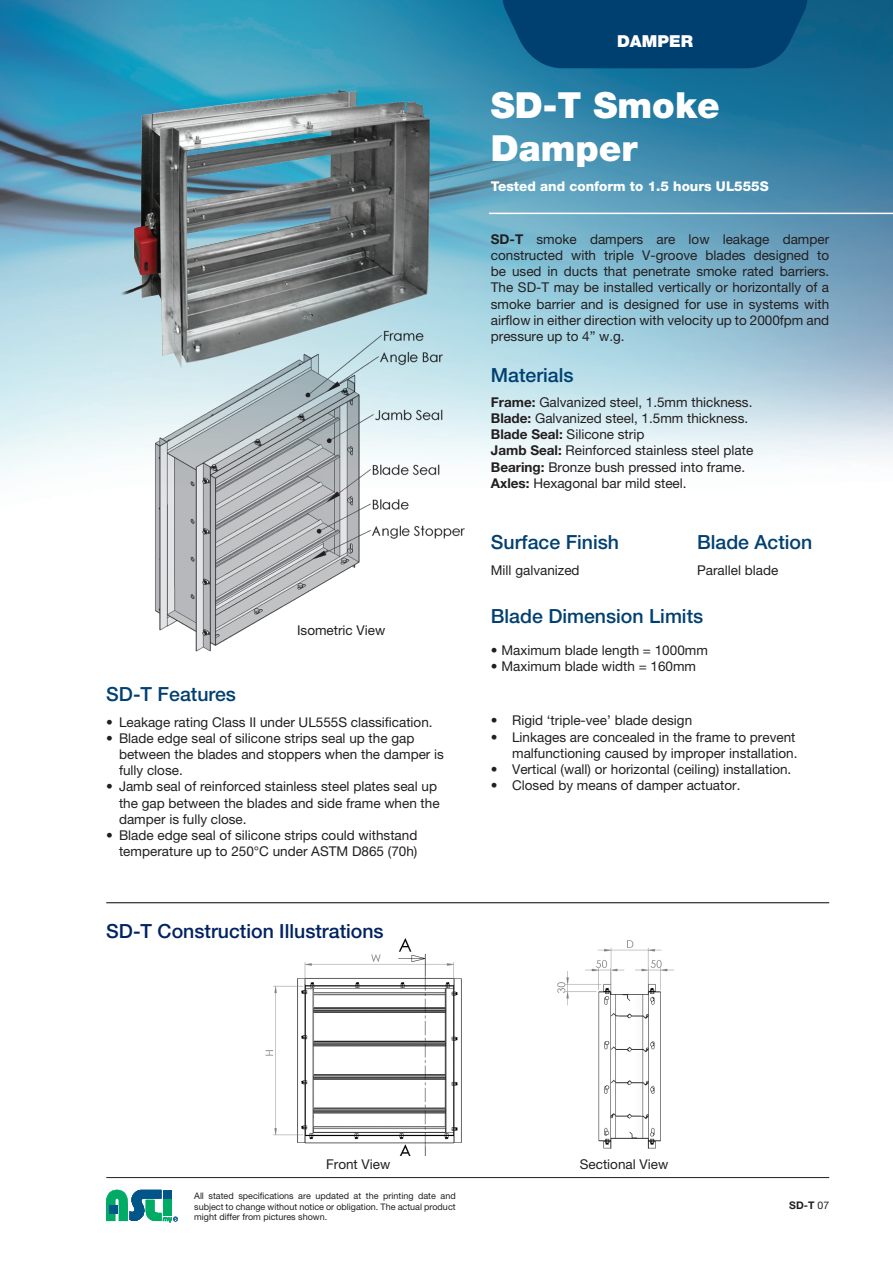
<style>
.page{position:relative;width:893px;height:1263px;background:#fff}
.page>*{position:absolute;margin:0;border:0;box-sizing:border-box;transform-origin:0 0}
.t1{font:900 36px/43.2px "Helvetica Neue LT Pro";color:#fff}
.t2{font:500 19.5px "Helvetica Neue LT Pro";color:#004071}
.t3{font:500 19.5px "Helvetica Neue LT Pro";color:#002361}
.t4{font:900 16.5px "Helvetica Neue LT Pro";color:#fff}
.t5{font:13.5px/16.2px "Helvetica Neue LT Pro";color:#231f20}
.t6{font:800 13.5px "Helvetica Neue LT Pro";color:#fff}
.t7{font:700 10.5px "Helvetica Neue LT Pro";color:#231f20}
.t8{font:9px/10.8px "Helvetica Neue LT Pro";color:#231f20;text-align:justify}
.s1{font-weight:700}
.s2{font-weight:400}
</style>
<div class="page">
<img style="left:0;top:0;width:893px;height:1190px">
<svg style="left:106px;top:1190px;width:72px;height:33px"></svg>
<hr style="left:106px;top:1177px;width:723px;height:1px;background:#231f20">
<svg style="left:493px;top:0;width:324px;height:68px;background:#034777"></svg>
<img style="left:240px;top:924px;width:253px;height:232px">
<img style="left:519px;top:930px;width:253px;height:226px">
<hr style="left:489px;top:213px;width:404px;height:1px;background:#fff">
<img style="left:106px;top:77px;width:351px;height:298px">
<hr style="left:106px;top:902px;width:723px;height:1px;background:#000">
<img style="left:115px;top:327px;width:353px;height:341px">
<p class="t4" style="left:617px;top:31px;width:77px">DAMPER</p>
<h1 class="t1" style="left:491px;top:83px;width:230px">SD-T Smoke<br>Damper</h1>
<p class="t6" style="left:491px;top:178px;width:279px">Tested and conform to 1.5 hours UL555S</p>
<p class="t5" style="left:491px;top:231px;width:340px;text-align:justify"><span class="s1">SD-T</span> smoke dampers are low leakage damper constructed with triple V-groove blades designed to be used in ducts that penetrate smoke rated barriers.<br>The SD-T may be installed vertically or horizontally of a smoke barrier and is designed for use in systems with airflow in either direction with velocity up to 2000fpm and pressure up to 4” w.g.</p>
<p class="t5" style="left:297px;top:622px;width:90px">Isometric View</p>
<h2 class="t2" style="left:106px;top:683px;width:131px">SD-T Features</h2>
<p class="t5" style="left:106px;top:713px;width:328px">• Leakage rating Class II under UL555S classification.</p>
<p class="t5" style="left:119px;top:730px;width:326px;text-indent:-13px">• Blade edge seal of silicone strips seal up the gap between the blades and stoppers when the damper is fully close.</p>
<p class="t5" style="left:119px;top:778px;width:322px;text-indent:-13px">• Jamb seal of reinforced stainless steel plates seal up the gap between the blades and side frame when the damper is fully close.</p>
<p class="t5" style="left:106px;top:827px;width:313px;text-align:right">• Blade edge seal of silicone strips could withstand temperature up to 250°C under ASTM D865 (70h)</p>
<h2 class="t3" style="left:106px;top:919px;width:279px">SD-T Construction Illustrations</h2>
<h2 class="t2" style="left:491px;top:363px;width:84px">Materials</h2>
<p class="t5" style="left:491px;top:394px;width:264px"><span class="s1">Frame:</span> Galvanized steel, 1.5mm thickness.<br><span class="s1">Blade:</span> Galvanized steel, 1.5mm thickness.<br><span class="s1">Blade Seal:</span> Silicone strip<br><span class="s1">Jamb Seal:</span> Reinforced stainless steel plate <span class="s1">Bearing:</span> Bronze bush pressed into frame.<br><span class="s1">Axles:</span> Hexagonal bar mild steel.</p>
<h2 class="t2" style="left:491px;top:531px;width:130px">Surface Finish</h2>
<p class="t5" style="left:491px;top:562px;width:90px">Mill galvanized</p>
<h2 class="t2" style="left:491px;top:604px;width:214px">Blade Dimension Limits</h2>
<p class="t5" style="left:491px;top:642px;width:218px">• Maximum blade length = 1000mm</p>
<p class="t5" style="left:491px;top:658px;width:207px">• Maximum blade width = 160mm</p>
<h2 class="t2" style="left:697px;top:531px;width:117px">Blade Action</h2>
<p class="t5" style="left:697px;top:562px;width:83px">Parallel blade</p>
<p class="t5" style="left:491px;top:712px;width:203px">• Rigid ‘triple-vee’ blade design</p>
<p class="t5" style="left:491px;top:728px;width:308px;text-align:right">• Linkages are concealed in the frame to prevent malfunctioning caused by improper installation.</p>
<p class="t5" style="left:491px;top:761px;width:302px">• Vertical (wall) or horizontal (ceiling) installation.</p>
<p class="t5" style="left:491px;top:777px;width:251px">• Closed by means of damper actuator.</p>
<p class="t5" style="left:326px;top:1155px;width:66px">Front View</p>
<p class="t5" style="left:580px;top:1155px;width:90px">Sectional View</p>
<p class="t8" style="left:194px;top:1190px;width:263px">All stated specifications are updated at the printing date and subject to change without notice or obligation. The actual product might differ from pictures shown.</p>
<p class="t7" style="left:789px;top:1199px;width:41px">SD-T <span class="s2">07</span></p>
</div>
